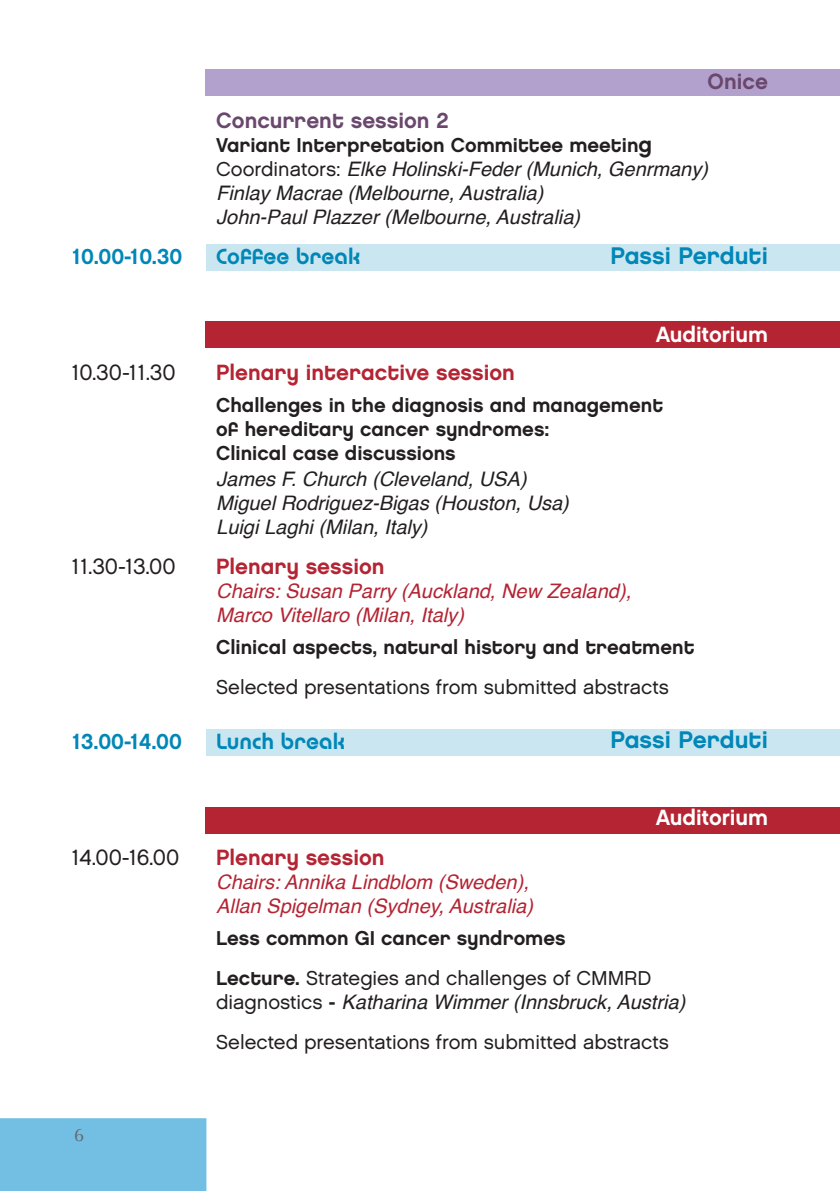
<style>
.page{position:relative;width:840px;height:1191px;background:#fff}
.page>*{position:absolute;margin:0;border:0;box-sizing:border-box;transform-origin:0 0}
.t1{font:24px "Chalet New York Nineteen Eighty";color:#0087b8}
.t2{font:22px "Chalet New York Nineteen Eighty";color:#b42433}
.t3{font:22px "Chalet London Nineteen Sixty";color:#231f20}
.t4{font:22px "Chalet New York Nineteen Eighty";color:#6a486e}
.t5{font:22px "Chalet New York Nineteen Eighty";color:#0087b8}
.t6{font:22px "Chalet Tokyo";color:#0087b8}
.t7{font:22px "Chalet New York Nineteen Sixty";color:#fff}
.t8{font:italic 20px/24px "Helvetica";color:#231f20}
.t9{font:20px/24px "Chalet New York Nineteen Eighty";color:#231f20}
.t10{font:italic 20px/24px "Helvetica";color:#b42433}
.t11{font:20px "Chalet London Nineteen Sixty";color:#231f20}
.t12{font:18px "Optima";color:#636366}
.s1{font-size:22px}
.s2{font-family:"Chalet London Nineteen Sixty";font-style:normal}
.s3{font-family:"Chalet New York Nineteen Eighty"}
.s4{font-family:"Chalet New York Nineteen Eighty";font-style:normal}
</style>
<div class="page">
<div style="left:205px;top:69px;width:634px;height:27px;background:#b3a1cd"></div>
<div style="left:207px;top:244px;width:632px;height:26px;background:#cae6f0"></div>
<div style="left:205px;top:321px;width:634px;height:27px;background:#b42433"></div>
<div style="left:205px;top:807px;width:634px;height:26px;background:#b42433"></div>
<div style="left:207px;top:729px;width:632px;height:27px;background:#cae6f0"></div>
<div style="left:0;top:1118px;width:206px;height:73px;background:#73bee3"></div>
<p class="t4" style="left:707px;top:68px;width:62px">Onice</p>
<p class="t4" style="left:216px;top:107px;width:234px">Concurrent session 2</p>
<p class="t9" style="left:216px;top:133px;width:437px">Variant Interpretation Committee meetin<span class="s1">g</span></p>
<p class="t8" style="left:216px;top:158px;width:493px"><span class="s2">Coordinators:</span> Elke Holinski-Feder (Munich, Genrmany)<br>Finlay Macrae (Melbourne, Australia)<br>John-Paul Plazzer (Melbourne, Australia)</p>
<p class="t5" style="left:72px;top:243px;width:112px">10.00-10.30</p>
<p class="t6" style="left:216px;top:243px;width:146px">Coffee break</p>
<p class="t1" style="left:610px;top:241px;width:159px">Passi Perduti</p>
<p class="t7" style="left:655px;top:320px;width:114px">Auditorium</p>
<p class="t3" style="left:72px;top:358px;width:105px">10.30-11.30</p>
<p class="t2" style="left:216px;top:358px;width:300px">Plenary interactive session</p>
<p class="t9" style="left:216px;top:392px;width:448px">Challenges in the diagnosis and management of hereditary cancer syndromes:<br>Clinical case discussions</p>
<p class="t8" style="left:216px;top:467px;width:354px">James F. Church (Cleveland, USA)<br>Miguel Rodriguez-Bigas (Houston, Usa)<br>Luigi Laghi (Milan, Italy)</p>
<p class="t3" style="left:72px;top:553px;width:105px">11.30-13.00</p>
<p class="t2" style="left:216px;top:553px;width:170px">Plenary session</p>
<p class="t10" style="left:216px;top:579px;width:416px">Chairs: Susan Parry (Auckland, New Zealand),<br>Marco Vitellaro (Milan, Italy)</p>
<p class="t9" style="left:216px;top:635px;width:479px">Clinical aspects, natural history and treatment</p>
<p class="t11" style="left:216px;top:675px;width:454px">Selected presentations from submitted abstracts</p>
<p class="t5" style="left:72px;top:728px;width:111px">13.00-14.00</p>
<p class="t6" style="left:216px;top:728px;width:130px">Lunch break</p>
<p class="t1" style="left:610px;top:724px;width:159px">Passi Perduti</p>
<p class="t7" style="left:655px;top:804px;width:114px">Auditorium</p>
<p class="t3" style="left:72px;top:843px;width:109px">14.00-16.00</p>
<p class="t2" style="left:216px;top:843px;width:170px">Plenary session</p>
<p class="t10" style="left:216px;top:870px;width:318px">Chairs: Annika Lindblom (Sweden),<br>Allan Spigelman (Sydney, Australia)</p>
<p class="t9" style="left:216px;top:925px;width:351px">Less common GI cancer syndromes</p>
<p class="t11" style="left:216px;top:965px;width:436px"><span class="s3">Lecture.</span> Strategies and challenges of CMMRD</p>
<p class="t8" style="left:216px;top:990px;width:470px"><span class="s2">diagnostics</span> <span class="s4">-</span> Katharina Wimmer (Innsbruck, Austria)</p>
<p class="t11" style="left:216px;top:1029px;width:454px">Selected presentations from submitted abstracts</p>
<p class="t12" style="left:74px;top:1124px;width:12px">6</p>
</div>
